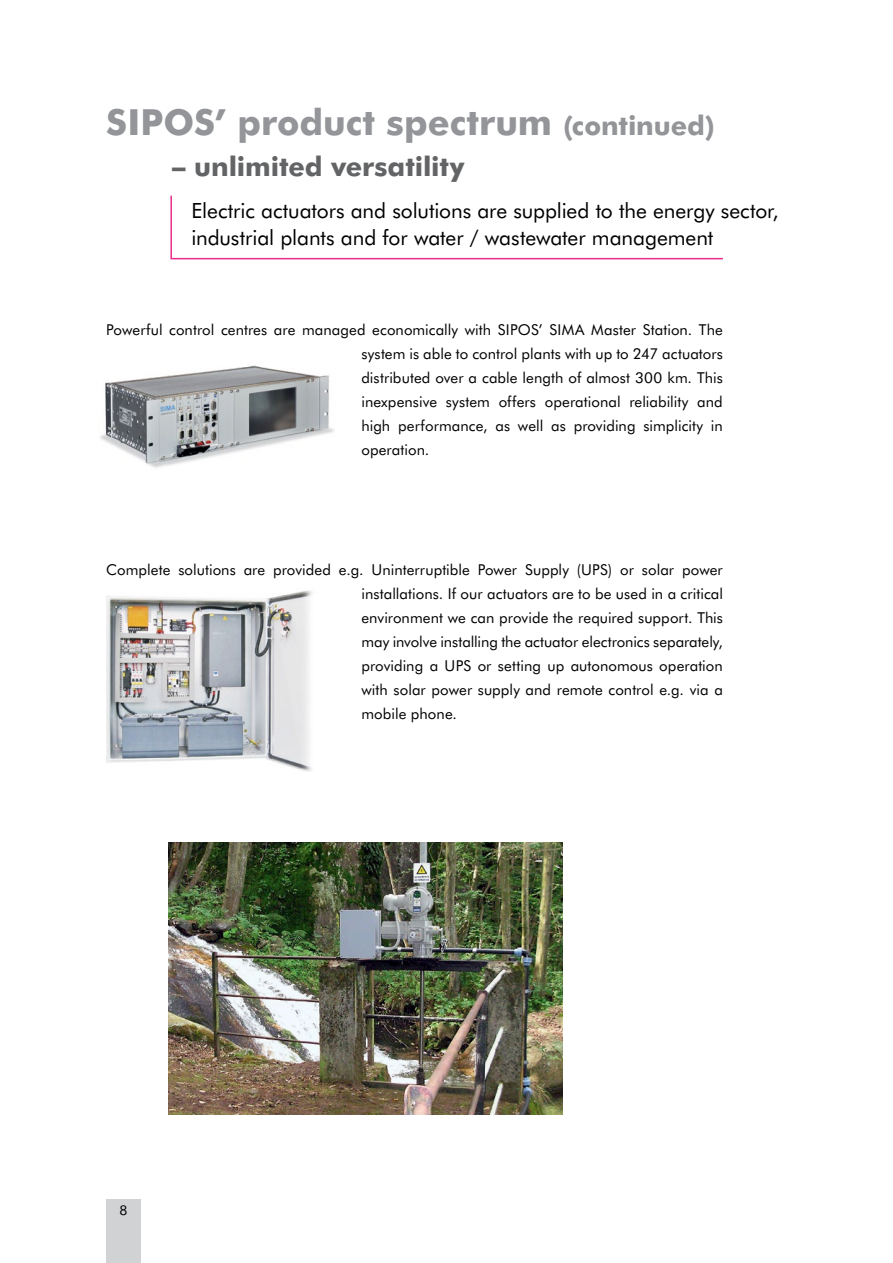
<style>
.page{position:relative;width:893px;height:1263px;background:#fff}
.page>*{position:absolute;margin:0;border:0;box-sizing:border-box;transform-origin:0 0}
.t1{font:700 36px "Futura BT";color:#939598}
.t2{font:700 27px "Futura BT";letter-spacing:-.005em;color:#636466}
.t3{font:21px/27px "Futura BT";letter-spacing:-.005em;color:#000}
.t4{font:15px/24px "Futura BT";letter-spacing:.005em;color:#000;text-align:justify}
.t5{font:13.5px "Futura BT";color:#000}
.s1{font-size:27px}
</style>
<div class="page">
<div style="left:106px;top:1199px;width:34px;height:64px;background:#d0d2d4"></div>
<svg style="left:170px;top:195px;width:553px;height:65px"></svg>
<img style="left:169px;top:842px;width:394px;height:272px">
<img style="left:100px;top:365px;width:234px;height:103px">
<img style="left:106px;top:590px;width:206px;height:181px">
<h1 class="t1" style="left:106px;top:100px;width:610px">SIPOS’ product spectrum <span class="s1">(continued)</span></h1>
<h2 class="t2" style="left:172px;top:150px;width:294px">– unlimited versatility</h2>
<h3 class="t3" style="left:191px;top:197px;width:589px">Electric actuators and solutions are supplied to the energy sector, industrial plants and for water / wastewater management</h3>
<p class="t4" style="left:361px;top:317px;width:363px;text-indent:-255px">Powerful control centres are managed economically with SIPOS’ SIMA Master Station. The system is able to control plants with up to 247 actuators distributed over a cable length of almost 300 km. This inexpensive system offers operational reliability and high performance, as well as providing simplicity in operation.</p>
<p class="t4" style="left:361px;top:557px;width:363px;text-indent:-255px">Complete solutions are provided e.g. Uninterruptible Power Supply (UPS) or solar power installations. If our actuators are to be used in a critical environment we can provide the required support. This may involve installing the actuator electronics separately, providing a UPS or setting up autonomous operation with solar power supply and remote control e.g. via a mobile phone.</p>
<p class="t5" style="left:119px;top:1202px;width:9px">8</p>
</div>
